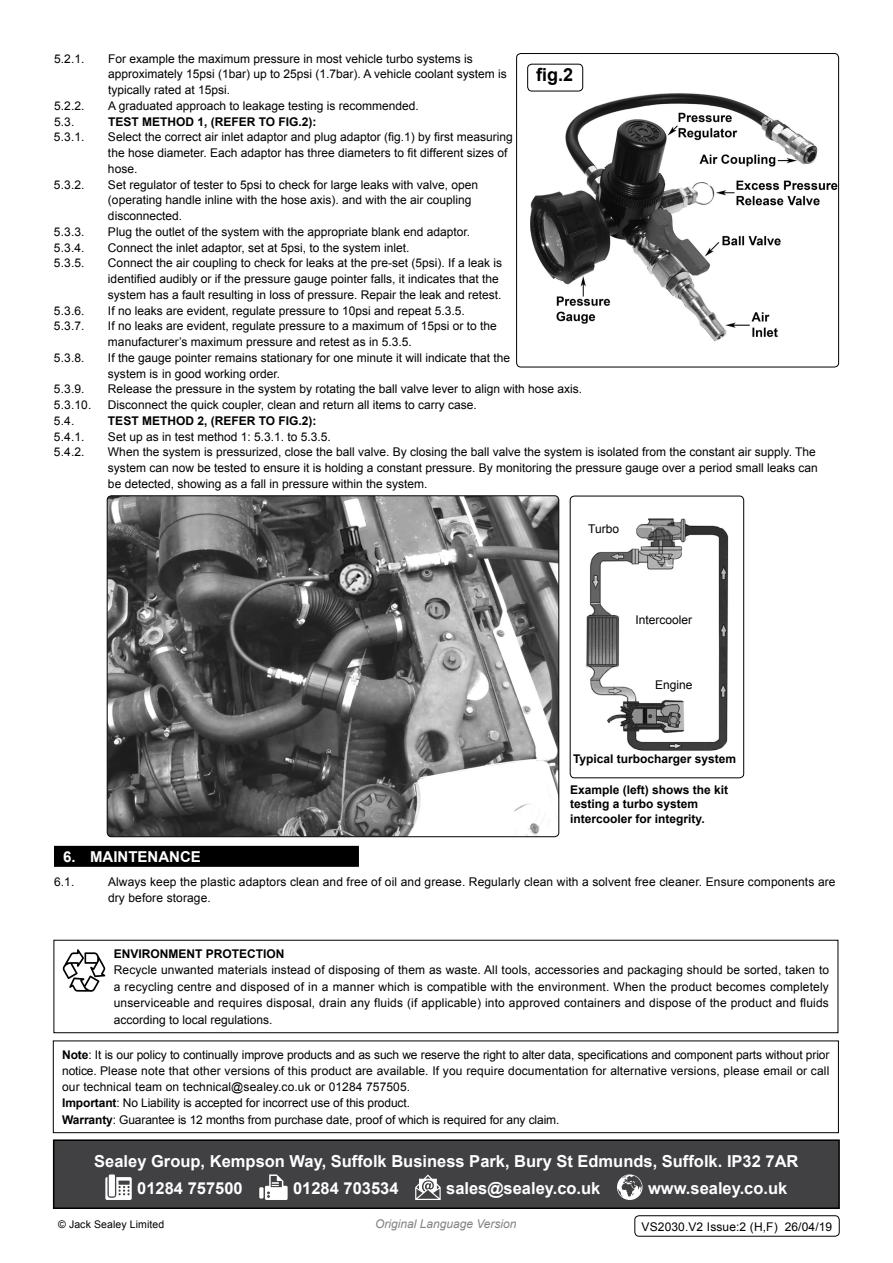
<style>
.page{position:relative;width:893px;height:1263px;background:#fff}
.page>*{position:absolute;margin:0;border:0;box-sizing:border-box;transform-origin:0 0}
.t1{font:700 18px "Arial";color:#000}
.t2{font:700 16.5px/26.7px "Arial";color:#fff}
.t3{font:700 15px "Arial";color:#fff}
.t4{font:12px/15.8px "Arial";color:#000}
.t5{font:700 12px/14.4px "Arial";color:#000}
.t6{font:italic 12px "Arial";color:#808285}
.t7{font:10.5px "Arial";letter-spacing:.01em;color:#000}
.s1{font-weight:700}
</style>
<div class="page">
<div style="left:54px;top:1140px;width:785px;height:68px;background:#414042"></div>
<svg style="left:105px;top:1177px;width:27px;height:23px"></svg>
<div style="left:109px;top:1174px;width:6px;height:22px;background:#fff"></div>
<div style="left:259px;top:1187px;width:5px;height:11px;background:#fff"></div>
<svg style="left:265px;top:1174px;width:23px;height:26px"></svg>
<svg style="left:415px;top:1174px;width:26px;height:26px"></svg>
<svg style="left:617px;top:1174px;width:25px;height:26px"></svg>
<div style="left:53px;top:1139px;width:787px;height:70px;border:2px solid #000"></div>
<div style="left:54px;top:940px;width:784px;height:93px;border:1px solid #000"></div>
<svg style="left:63px;top:949px;width:42px;height:43px"></svg>
<div style="left:53px;top:1040px;width:786px;height:93px;border:1px solid #000"></div>
<img style="left:528px;top:69px;width:309px;height:273px">
<div style="left:516px;top:53px;width:323px;height:314px;border:1px solid #000;border-radius:4px"></div>
<div style="left:54px;top:846px;width:305px;height:21px;background:#000"></div>
<div style="left:527px;top:64px;width:56px;height:27px;border:1px solid #000;border-radius:4px"></div>
<img style="left:570px;top:496px;width:159px;height:255px">
<div style="left:570px;top:496px;width:174px;height:282px;border:1px solid #000;border-radius:4px"></div>
<img style="left:107px;top:496px;width:452px;height:341px">
<div style="left:107px;top:495px;width:452px;height:342px;border:1px solid #000;border-radius:4px"></div>
<div style="left:634px;top:1215px;width:206px;height:21px;border:1px solid #000;border-radius:4px"></div>
<p class="t4" style="left:54px;top:51px;width:32px">5.2.1.</p>
<p class="t4" style="left:108px;top:51px;width:400px">For example the maximum pressure in most vehicle turbo systems is approximately 15psi (1bar) up to 25psi (1.7bar). A vehicle coolant system is typically rated at 15psi.</p>
<p class="t4" style="left:54px;top:98px;width:32px">5.2.2.</p>
<p class="t4" style="left:108px;top:98px;width:312px">A graduated approach to leakage testing is recommended.</p>
<p class="t4" style="left:54px;top:114px;width:22px">5.3.</p>
<p class="t5" style="left:108px;top:115px;width:9px">Tes</p>
<p class="t5" style="left:131px;top:115px;width:101px">t Method 1, (Refer</p>
<p class="t5" style="left:259px;top:115px;width:59px">to fig.2):</p>
<p class="t4" style="left:54px;top:129px;width:32px">5.3.1.</p>
<p class="t4" style="left:108px;top:129px;width:406px">Select the correct air inlet adaptor and plug adaptor (fig.1) by first measuring the hose diameter. Each adaptor has three diameters to fit different sizes of hose.</p>
<p class="t4" style="left:54px;top:177px;width:32px">5.3.2.</p>
<p class="t4" style="left:108px;top:177px;width:372px">Set regulator of tester to 5psi to check for large leaks with valve, open (operating handle inline with the hose axis). and with the air coupling disconnected.</p>
<p class="t4" style="left:54px;top:224px;width:32px">5.3.3.</p>
<p class="t4" style="left:108px;top:224px;width:364px">Plug the outlet of the system with the appropriate blank end adaptor.</p>
<p class="t4" style="left:54px;top:240px;width:32px">5.3.4.</p>
<p class="t4" style="left:108px;top:240px;width:303px">Connect the inlet adaptor, set at 5psi, to the system inlet.</p>
<p class="t4" style="left:54px;top:255px;width:32px">5.3.5.</p>
<p class="t4" style="left:108px;top:255px;width:396px">Connect the air coupling to check for leaks at the pre-set (5psi). If a leak is identified audibly or if the pressure gauge pointer falls, it indicates that the system has a fault resulting in loss of pressure. Repair the leak and retest.</p>
<p class="t4" style="left:54px;top:303px;width:32px">5.3.6.</p>
<p class="t4" style="left:108px;top:303px;width:358px">If no leaks are evident, regulate pressure to 10psi and repeat 5.3.5.</p>
<p class="t4" style="left:54px;top:318px;width:32px">5.3.7.</p>
<p class="t4" style="left:108px;top:318px;width:390px">If no leaks are evident, regulate pressure to a maximum of 15psi or to the manufacturer’s maximum pressure and retest as in 5.3.5.</p>
<p class="t4" style="left:54px;top:350px;width:32px">5.3.8.</p>
<p class="t4" style="left:108px;top:350px;width:404px">If the gauge pointer remains stationary for one minute it will indicate that the system is in good working order.</p>
<p class="t4" style="left:54px;top:381px;width:32px">5.3.9.</p>
<p class="t4" style="left:108px;top:381px;width:476px">Release the pressure in the system by rotating the ball valve lever to align with hose axis.</p>
<p class="t4" style="left:54px;top:397px;width:39px">5.3.10.</p>
<p class="t4" style="left:108px;top:397px;width:370px">Disconnect the quick coupler, clean and return all items to carry case.</p>
<p class="t4" style="left:54px;top:413px;width:22px">5.4.</p>
<p class="t5" style="left:108px;top:414px;width:9px">Tes</p>
<p class="t5" style="left:131px;top:414px;width:187px">t Method 2, (REFER TO FIG.2):</p>
<p class="t4" style="left:54px;top:429px;width:32px">5.4.1.</p>
<p class="t4" style="left:108px;top:429px;width:224px">Set up as in test method 1: 5.3.1. to 5.3.5.</p>
<p class="t4" style="left:54px;top:444px;width:32px">5.4.2.</p>
<p class="t4" style="left:108px;top:444px;width:711px">When the system is pressurized, close the ball valve. By closing the ball valve the system is isolated from the constant air supply. The system can now be tested to ensure it is holding a constant pressure. By monitoring the pressure gauge over a period small leaks can be detected, showing as a fall in pressure within the system.</p>
<h1 class="t1" style="left:536px;top:62px;width:39px">fig.2</h1>
<p class="t4" style="left:588px;top:521px;width:32px">Turbo</p>
<p class="t4" style="left:635px;top:612px;width:58px">Intercooler</p>
<p class="t4" style="left:655px;top:677px;width:39px">Engine</p>
<p class="t5" style="left:573px;top:752px;width:165px">Typical turbocharger system</p>
<p class="t5" style="left:570px;top:783px;width:160px">Example (left) shows the kit testing a turbo system intercooler for integrity.</p>
<p class="t3" style="left:63px;top:846px;width:38px">6. main</p>
<p class="t3" style="left:128px;top:846px;width:21px">tenan</p>
<p class="t3" style="left:180px;top:846px;width:20px">ce</p>
<p class="t4" style="left:54px;top:874px;width:22px">6.1.</p>
<p class="t4" style="left:108px;top:874px;width:729px">Always keep the plastic adaptors clean and free of oil and grease. Regularly clean with a solvent free cleaner. Ensure components are dry before storage.</p>
<p class="t5" style="left:114px;top:947px;width:17px">Environmen</p>
<p class="t5" style="left:195px;top:947px;width:20px">t Pro</p>
<p class="t5" style="left:232px;top:947px;width:39px">tection</p>
<p class="t4" style="left:114px;top:962px;width:717px;line-height:16.5px;text-align:justify">Recycle unwanted materials instead of disposing of them as waste. All tools, accessories and packaging should be sorted, taken to a recycling centre and disposed of in a manner which is compatible with the environment. When the product becomes completely unserviceable and requires disposal, drain any fluids (if applicable) into approved containers and dispose of the product and fluids according to local regulations.</p>
<p class="t4" style="left:62px;top:1046px;width:769px;line-height:16.4px"><span class="s1">Note</span>: It is our policy to continually improve products and as such we reserve the right to alter data, specifications and component parts without prior notice. Please note that other versions of this product are available. If you require documentation for alternative versions, please email or call our technical team on technical@sealey.co.uk or 01284 757505.<br><span class="s1">Important</span>: No Liability is accepted for incorrect use of this product.<br><span class="s1">Warranty</span>: Guarantee is 12 months from purchase date, proof of which is required for any claim.</p>
<h2 class="t2" style="left:137px;top:1148px;width:663px;text-indent:-43px">Sealey Group, Kempson Way, Suffolk Business Park, Bury St Edmunds, Suffolk. IP32 7AR<br>01284 757500</h2>
<h2 class="t2" style="left:293px;top:1175px;width:107px">01284 703534</h2>
<h2 class="t2" style="left:446px;top:1175px;width:156px">sales@sealey.co.uk</h2>
<h2 class="t2" style="left:648px;top:1175px;width:141px">www.sealey.co.uk</h2>
<p class="t7" style="left:58px;top:1218px;width:108px">© Jack Sealey Limited</p>
<p class="t6" style="left:375px;top:1216px;width:143px">Original Language Version</p>
<p class="t4" style="left:642px;top:1218px;width:192px">VS2030.V2 Issue:2 (H,F) 26/04/19</p>
</div>
